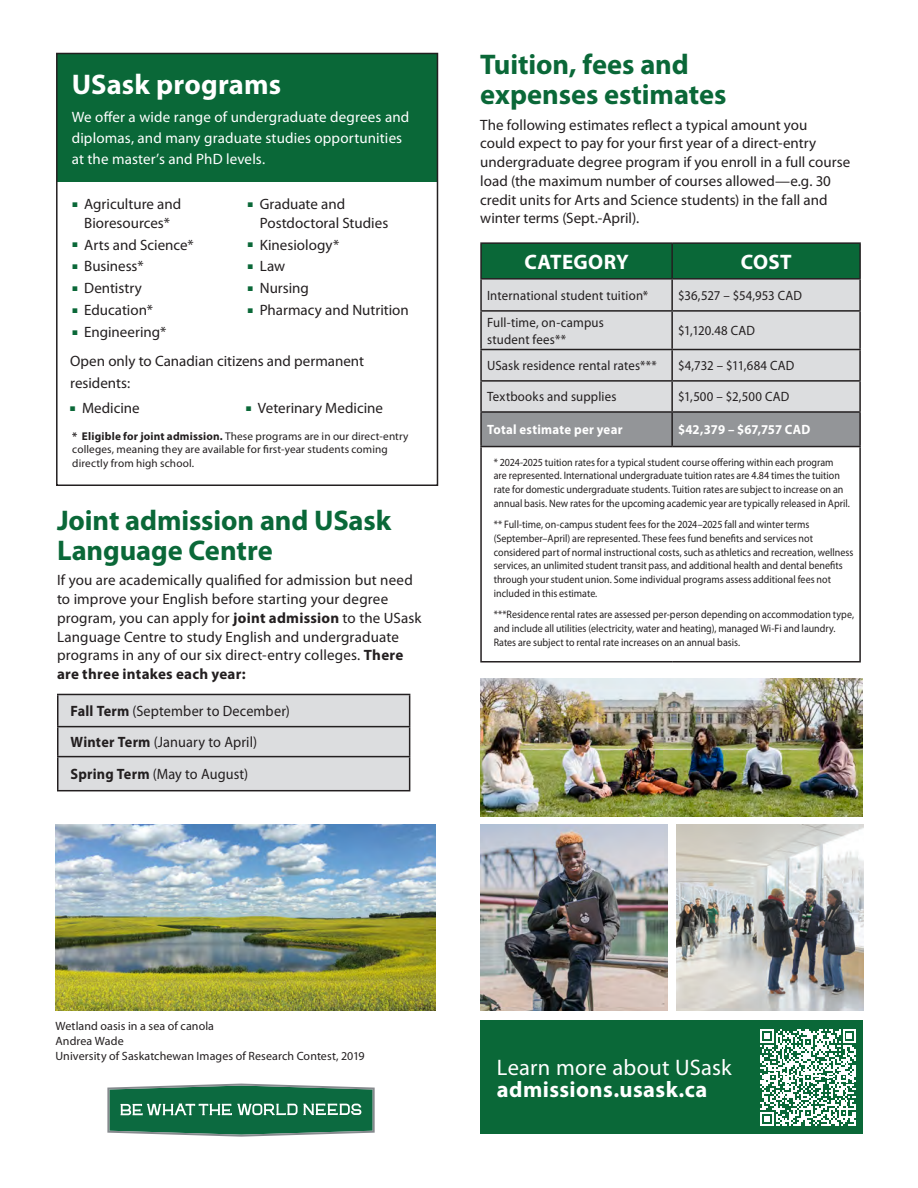
<style>
.page{position:relative;width:918px;height:1188px;background:#fff}
.page>*{position:absolute;margin:0;border:0;box-sizing:border-box;transform-origin:0 0}
.Body_Intro{font:700 28.5px/30px "Myriad Pro";letter-spacing:-.005em;color:#0a6838}
.Body_Intro-2{font:700 28.5px "Myriad Pro";letter-spacing:.005em;color:#fff}
.Body_Intro-3{font:22.5px/21.8px "Myriad Pro";letter-spacing:.01em;color:#fff}
.Table_Heading{font:700 21px "Myriad Pro";letter-spacing:.01em;color:#fff}
.Body_Intro-4{font:15px/18.8px "Myriad Pro";color:#231f20}
.Body_Intro-5{font:15px/21px "Myriad Pro";letter-spacing:.01em;color:#fff}
.Table_body_9_pt{font:15px "Myriad Pro";letter-spacing:.01em;color:#231f20;scale:.95 1}
.Table_body_9_pt-2{font:13.5px/16.5px "Myriad Pro";letter-spacing:.015em;color:#231f20;scale:.95 1}
.Table_body_9_pt-3{font:700 13.5px "Myriad Pro";letter-spacing:.02em;color:#fff;scale:.95 1}
.Table_body_9_pt-4{font:700 13.5px "Myriad Pro";letter-spacing:-.005em;color:#fff;scale:.95 1}
.Body_Bullet_8pt_indent{font:12px "Myriad Pro";letter-spacing:.005em;color:#231f20}
.Body_Bullet_8pt_indent-2{font:11.25px/13.8px "Myriad Pro";letter-spacing:.01em;color:#231f20}
.Table_Body{font:10.8px/14px "Myriad Pro";color:#231f20;scale:.92 1}
.s1{color:#0a6838}
.s2{font-weight:700}
</style>
<div class="page">
<div style="left:57px;top:54px;width:380px;height:127px;background:#0a6838"></div>
<div style="left:482px;top:244px;width:377px;height:34px;background:#0a6838"></div>
<div style="left:482px;top:280px;width:377px;height:131px;background:#dcdddf"></div>
<div style="left:482px;top:413px;width:377px;height:33px;background:#939598"></div>
<hr style="left:480px;top:280px;width:2px;height:30px;background:#231f20">
<hr style="left:671px;top:280px;width:2px;height:30px;background:#231f20">
<hr style="left:859px;top:280px;width:2px;height:30px;background:#231f20">
<hr style="left:480px;top:310px;width:192px;height:2px;background:#231f20">
<hr style="left:480px;top:312px;width:2px;height:37px;background:#231f20">
<hr style="left:672px;top:310px;width:189px;height:2px;background:#231f20">
<hr style="left:671px;top:312px;width:2px;height:37px;background:#231f20">
<hr style="left:859px;top:312px;width:2px;height:37px;background:#231f20">
<hr style="left:480px;top:349px;width:192px;height:1px;background:#231f20">
<hr style="left:480px;top:350px;width:2px;height:30px;background:#231f20">
<hr style="left:672px;top:349px;width:189px;height:1px;background:#231f20">
<hr style="left:671px;top:350px;width:2px;height:30px;background:#231f20">
<hr style="left:859px;top:350px;width:2px;height:30px;background:#231f20">
<hr style="left:672px;top:380px;width:189px;height:2px;background:#231f20">
<hr style="left:671px;top:382px;width:2px;height:29px;background:#231f20">
<hr style="left:859px;top:382px;width:2px;height:29px;background:#231f20">
<hr style="left:480px;top:413px;width:2px;height:33px;background:#231f20">
<hr style="left:672px;top:411px;width:189px;height:2px;background:#231f20">
<hr style="left:671px;top:413px;width:2px;height:33px;background:#231f20">
<hr style="left:859px;top:413px;width:2px;height:33px;background:#231f20">
<hr style="left:480px;top:446px;width:192px;height:1px;background:#231f20">
<hr style="left:480px;top:447px;width:2px;height:214px;background:#231f20">
<hr style="left:672px;top:446px;width:189px;height:1px;background:#231f20">
<hr style="left:859px;top:447px;width:2px;height:214px;background:#231f20">
<hr style="left:480px;top:661px;width:192px;height:2px;background:#231f20">
<hr style="left:672px;top:661px;width:189px;height:2px;background:#231f20">
<hr style="left:671px;top:244px;width:2px;height:34px;background:#231f20">
<hr style="left:672px;top:242px;width:189px;height:2px;background:#231f20">
<hr style="left:859px;top:244px;width:2px;height:34px;background:#231f20">
<hr style="left:672px;top:278px;width:189px;height:2px;background:#231f20">
<hr style="left:480px;top:244px;width:2px;height:34px;background:#231f20">
<hr style="left:480px;top:242px;width:192px;height:2px;background:#231f20">
<hr style="left:480px;top:278px;width:192px;height:2px;background:#231f20">
<hr style="left:480px;top:380px;width:192px;height:2px;background:#231f20">
<hr style="left:480px;top:382px;width:2px;height:29px;background:#231f20">
<hr style="left:480px;top:411px;width:192px;height:2px;background:#231f20">
<svg style="left:57px;top:694px;width:353px;height:97px;background:#d2d3d5"></svg>
<hr style="left:57px;top:756px;width:353px;height:1px;background:#231f20">
<div style="left:56px;top:53px;width:382px;height:433px;border:2px solid #231f20"></div>
<img style="left:480px;top:678px;width:382px;height:139px">
<img style="left:480px;top:824px;width:187px;height:186px">
<img style="left:676px;top:824px;width:187px;height:186px">
<img style="left:56px;top:824px;width:380px;height:186px">
<div style="left:480px;top:1021px;width:383px;height:113px;background:#0a6838"></div>
<svg style="left:760px;top:1029px;width:96px;height:97px"></svg>
<svg style="left:107px;top:1084px;width:268px;height:53px;background:#3d8465"></svg>
<p class="Body_Intro-2" style="left:72px;top:69px;width:211px">USask programs</p>
<p class="Body_Intro-5" style="left:72px;top:107px;width:339px">We offer a wide range of undergraduate degrees and diplomas, and many graduate studies opportunities at the master’s and PhD levels.</p>
<p class="Body_Intro-4" style="left:72px;top:195px;width:110px;text-align:center"><span class="s1">■</span> Agriculture and<br>Bioresources*</p>
<p class="Body_Intro-4" style="left:72px;top:235px;width:123px"><span class="s1">■</span> Arts and Science*</p>
<p class="Body_Intro-4" style="left:72px;top:257px;width:73px"><span class="s1">■</span> Business*</p>
<p class="Body_Intro-4" style="left:72px;top:279px;width:71px"><span class="s1">■</span> Dentistry</p>
<p class="Body_Intro-4" style="left:72px;top:301px;width:82px"><span class="s1">■</span> Education*</p>
<p class="Body_Intro-4" style="left:72px;top:323px;width:96px"><span class="s1">■</span> Engineering*</p>
<p class="Body_Intro-4" style="left:260px;top:195px;width:130px;text-indent:-12px"><span class="s1">■</span> Graduate and<br>Postdoctoral Studies</p>
<p class="Body_Intro-4" style="left:248px;top:235px;width:93px"><span class="s1">■</span> Kinesiology*</p>
<p class="Body_Intro-4" style="left:248px;top:257px;width:39px"><span class="s1">■</span> Law</p>
<p class="Body_Intro-4" style="left:248px;top:279px;width:63px"><span class="s1">■</span> Nursing</p>
<p class="Body_Intro-4" style="left:248px;top:301px;width:162px"><span class="s1">■</span> Pharmacy and Nutrition</p>
<p class="Body_Intro-4" style="left:70px;top:351px;width:295px;line-height:21.6px">Open only to Canadian citizens and permanent residents:</p>
<p class="Body_Intro-4" style="left:70px;top:399px;width:71px"><span class="s1">■</span> Medicine</p>
<p class="Body_Intro-4" style="left:246px;top:399px;width:138px"><span class="s1">■</span> Veterinary Medicine</p>
<p class="Body_Bullet_8pt_indent-2" style="left:72px;top:429px;width:338px"><span class="s2">* Eligible for joint admission.</span> These programs are in our direct-entry colleges, meaning they are available for first-year students coming directly from high school.</p>
<p class="Body_Intro" style="left:57px;top:506px;width:336px">Joint admission and USask<br>Language Centre</p>
<p class="Body_Intro-4" style="left:57px;top:571px;width:366px">If you are academically qualified for admission but need to improve your English before starting your degree program, you can apply for <span class="s2">joint admission</span> to the USask Language Centre to study English and undergraduate programs in any of our six direct-entry colleges. <span class="s2">There are three intakes each year:</span></p>
<p class="Table_body_9_pt" style="left:70px;top:703px;width:232px"><span class="s2">Fall Term</span> (September to December)</p>
<p class="Table_body_9_pt" style="left:70px;top:734px;width:198px"><span class="s2">Winter Term</span> (January to April)</p>
<p class="Table_body_9_pt" style="left:70px;top:766px;width:189px"><span class="s2">Spring Term</span> (May to August)</p>
<p class="Body_Intro" style="left:480px;top:50px;width:248px">Tuition, fees and expenses estimates</p>
<p class="Body_Intro-4" style="left:480px;top:116px;width:371px">The following estimates reflect a typical amount you<br>could expect to pay for your first year of a direct-entry undergraduate degree program if you enroll in a full course load (the maximum number of courses allowed—e.g. 30 credit units for Arts and Science students) in the fall and winter terms (Sept.-April).</p>
<p class="Table_Heading" style="left:524px;top:250px;width:106px">CATEGORY</p>
<p class="Table_Heading" style="left:741px;top:250px;width:52px">COST</p>
<p class="Table_body_9_pt-2" style="left:487px;top:287px;width:171px">International student tuition*</p>
<p class="Table_body_9_pt-2" style="left:678px;top:287px;width:132px">$36,527 – $54,953 CAD</p>
<p class="Table_body_9_pt-2" style="left:487px;top:315px;width:124px">Full-time, on-campus student fees**</p>
<p class="Table_body_9_pt-2" style="left:678px;top:323px;width:83px">$1,120.48 CAD</p>
<p class="Table_body_9_pt-2" style="left:487px;top:358px;width:180px">USask residence rental rates***</p>
<p class="Table_body_9_pt-2" style="left:678px;top:358px;width:124px">$4,732 – $11,684 CAD</p>
<p class="Table_body_9_pt-2" style="left:487px;top:389px;width:138px">Textbooks and supplies</p>
<p class="Table_body_9_pt-2" style="left:678px;top:389px;width:119px">$1,500 – $2,500 CAD</p>
<p class="Table_body_9_pt-3" style="left:487px;top:422px;width:144px">Total estimate per year</p>
<p class="Table_body_9_pt-4" style="left:678px;top:422px;width:141px">$42,379 – $67,757 CAD</p>
<p class="Table_Body" style="left:494px;top:455px;width:389px">* 2024-2025 tuition rates for a typical student course offering within each program<br>are represented. International undergraduate tuition rates are 4.84 times the tuition rate for domestic undergraduate students. Tuition rates are subject to increase on an annual basis. New rates for the upcoming academic year are typically released in April.</p>
<p class="Table_Body" style="left:494px;top:517px;width:392px">** Full-time, on-campus student fees for the 2024–2025 fall and winter terms (September–April) are represented. These fees fund benefits and services not considered part of normal instructional costs, such as athletics and recreation, wellness services, an unlimited student transit pass, and additional health and dental benefits through your student union. Some individual programs assess additional fees not included in this estimate.</p>
<p class="Table_Body" style="left:494px;top:607px;width:393px">***Residence rental rates are assessed per-person depending on accommodation type, and include all utilities (electricity, water and heating), managed Wi-Fi and laundry.<br>Rates are subject to rental rate increases on an annual basis.</p>
<p class="Body_Bullet_8pt_indent" style="left:56px;top:1019px;width:160px">Wetland oasis in a sea of canola</p>
<p class="Body_Bullet_8pt_indent" style="left:56px;top:1035px;width:70px">Andrea Wade</p>
<p class="Body_Bullet_8pt_indent" style="left:56px;top:1050px;width:311px">University of Saskatchewan Images of Research Contest, 2019</p>
<p class="Body_Intro-3" style="left:497px;top:1057px;width:236px">Learn more about USask <span class="s2">admissions.usask.ca</span></p>
</div>
